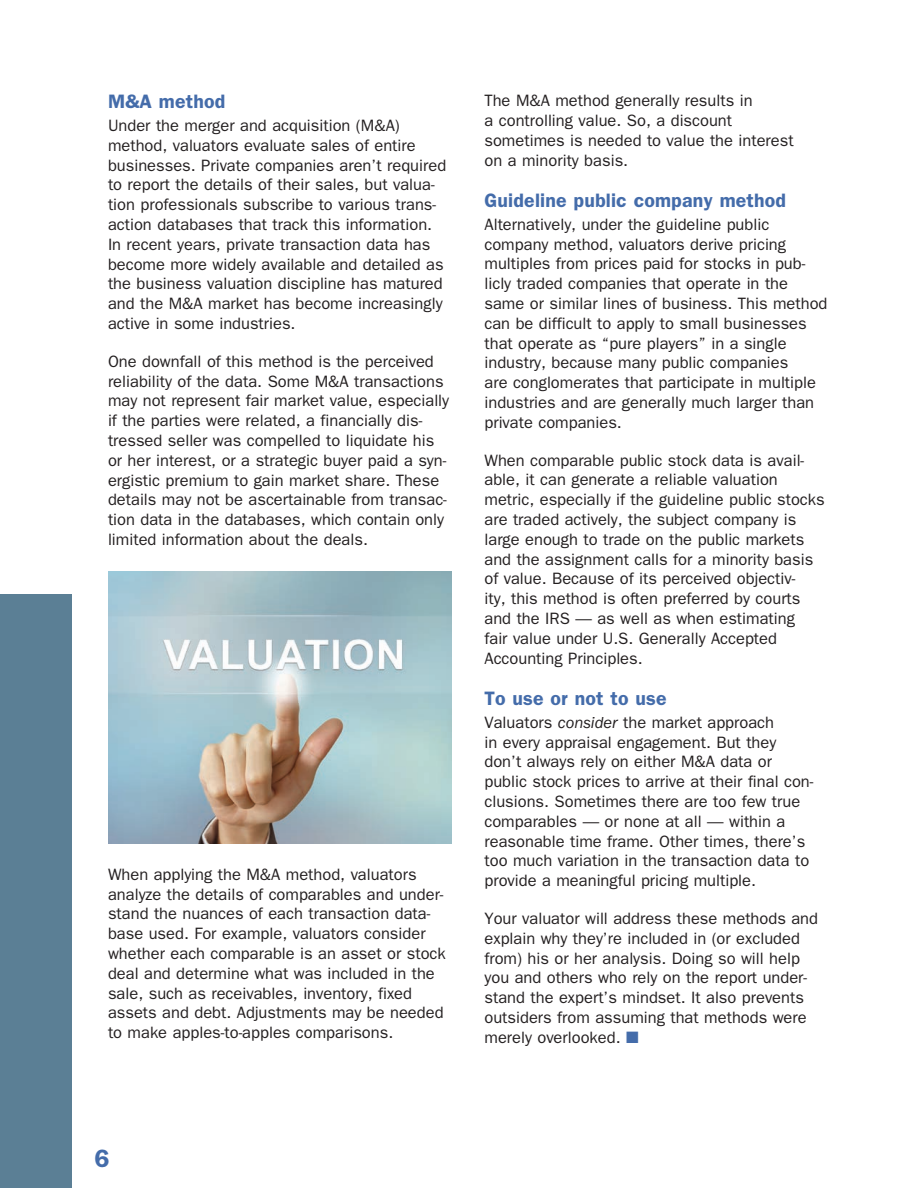
<style>
.page{position:relative;width:918px;height:1188px;background:#fff}
.page>*{position:absolute;margin:0;border:0;box-sizing:border-box;transform-origin:0 0}
.t1{font:600 25.05px "ITC Franklin Gothic Std";color:#446caa}
.t2{font:600 19.5px "ITC Franklin Gothic Std";letter-spacing:.01em;color:#446caa}
.t3{font:16.5px/19.8px "ITC Franklin Gothic Std";color:#231f20}
.s1{font-style:italic}
.s2{color:#446caa}
</style>
<div class="page">
<div style="left:0;top:594px;width:72px;height:594px;background:#5b7f95"></div>
<img style="left:108px;top:572px;width:344px;height:272px">
<p class="t2" style="left:108px;top:90px;width:119px">M&amp;A method</p>
<p class="t3" style="left:108px;top:116px;width:340px">Under the merger and acquisition (M&amp;A) method, valuators evaluate sales of entire businesses. Private companies aren’t required to report the details of their sales, but valua&shy;tion professionals subscribe to various trans&shy;action databases that track this information.<br>In recent years, private transaction data has become more widely available and detailed as the business valuation discipline has matured and the M&amp;A market has become increasingly active in some industries.</p>
<p class="t3" style="left:108px;top:351px;width:343px">One downfall of this method is the perceived reliability of the data. Some M&amp;A transactions may not represent fair market value, especially if the parties were related, a financially dis&shy;tressed seller was compelled to liquidate his or her interest, or a strategic buyer paid a syn&shy;ergistic premium to gain market share. These details may not be ascertainable from transac&shy;tion data in the databases, which contain only limited information about the deals.</p>
<p class="t3" style="left:108px;top:864px;width:339px">When applying the M&amp;A method, valuators analyze the details of comparables and under&shy;stand the nuances of each transaction data&shy;base used. For example, valuators consider whether each comparable is an asset or stock deal and determine what was included in the sale, such as receivables, inventory, fixed assets and debt. Adjustments may be needed to make apples-to-apples comparisons.</p>
<p class="t3" style="left:484px;top:91px;width:311px">The M&amp;A method generally results in<br>a controlling value. So, a discount sometimes is needed to value the interest on a minority basis.</p>
<p class="t2" style="left:484px;top:189px;width:303px">Guideline public company method</p>
<p class="t3" style="left:484px;top:214px;width:345px">Alternatively, under the guideline public company method, valuators derive pricing multiples from prices paid for stocks in pub&shy;licly traded companies that operate in the same or similar lines of business. This method can be difficult to apply to small businesses that operate as “pure players” in a single industry, because many public companies<br>are conglomerates that participate in multiple industries and are generally much larger than private companies.</p>
<p class="t3" style="left:484px;top:450px;width:342px">When comparable public stock data is avail&shy;able, it can generate a reliable valuation metric, especially if the guideline public stocks are traded actively, the subject company is large enough to trade on the public markets and the assignment calls for a minority basis of value. Because of its perceived objectiv-<br>ity, this method is often preferred by courts and the IRS — as well as when estimating<br>fair value under U.S. Generally Accepted Accounting Principles.</p>
<p class="t2" style="left:484px;top:687px;width:184px">To use or not to use</p>
<p class="t3" style="left:484px;top:712px;width:331px">Valuators <span class="s1">consider</span> the market approach<br>in every appraisal engagement. But they don’t always rely on either M&amp;A data or public stock prices to arrive at their final con&shy;clusions. Sometimes there are too few true comparables — or none at all — within a reasonable time frame. Other times, there’s too much variation in the transaction data to provide a meaningful pricing multiple.</p>
<p class="t3" style="left:484px;top:909px;width:335px">Your valuator will address these methods and explain why they’re included in (or excluded from) his or her analysis. Doing so will help you and others who rely on the report under&shy;stand the expert’s mindset. It also prevents outsiders from assuming that methods were merely overlooked. <span class="s2">■</span></p>
<h1 class="t1" style="left:94px;top:1144px;width:17px">6</h1>
</div>
